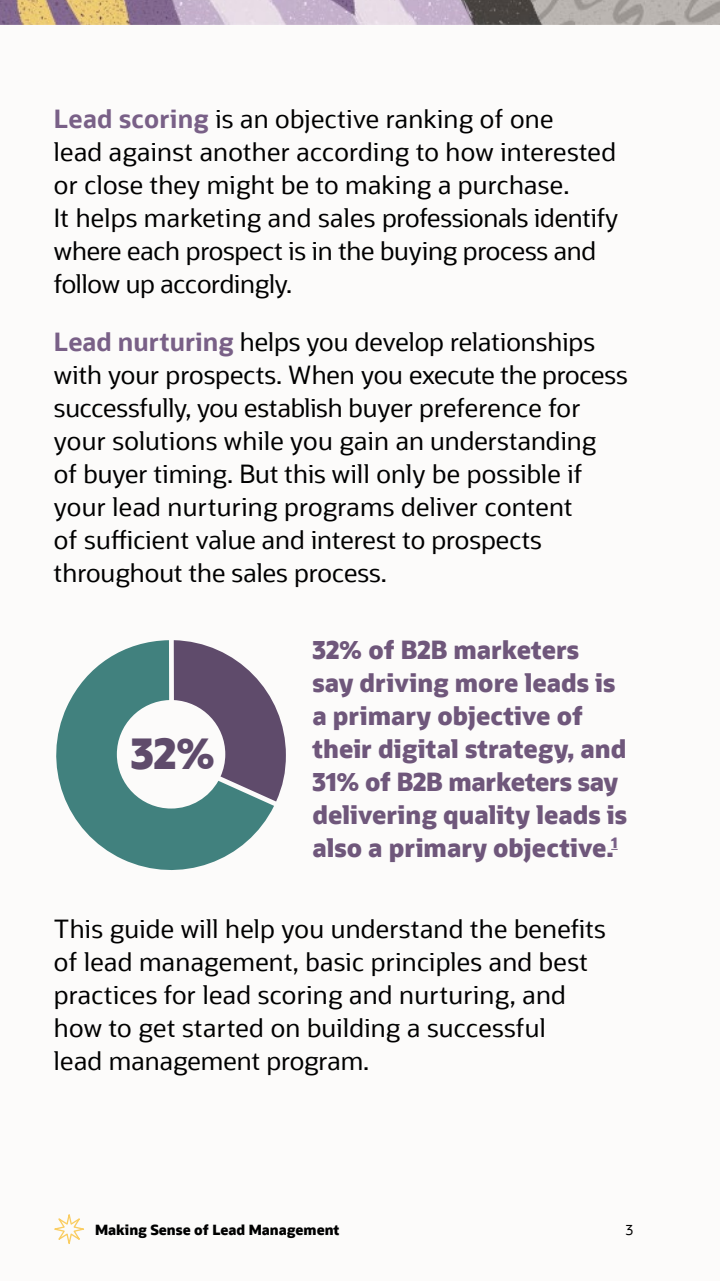
<style>
.page{position:relative;width:720px;height:1281px;background:#fff}
.page>*{position:absolute;margin:0;border:0;box-sizing:border-box;transform-origin:0 0}
.t1{font:800 42.4px "Oracle Sans";color:#5f4b6b}
.t2{font:25px/33px "Oracle Sans";letter-spacing:.01em;color:#000}
.t3{font:800 25px/33px "Oracle Sans";color:#6f577b}
.t4{font:800 14px "Oracle Sans";color:#000}
.t5{font:14px "Oracle Sans";color:#000}
.s1{font-weight:700;color:#796087}
</style>
<div class="page">
<div style="left:0;top:0;width:720px;height:1280px;background:#fcfbfa"></div>
<img style="left:0;top:0;width:720px;height:24px">
<svg style="left:56px;top:640px;width:218px;height:230px;fill:#41817e"></svg>
<svg style="left:174px;top:640px;width:112px;height:161px"></svg>
<svg style="left:54px;top:1214px;width:30px;height:29px"></svg>
<p class="t2" style="left:54px;top:102px;width:566px"><span class="s1">Lead scoring</span> is an objective ranking of one<br>lead against another according to how interested or close they might be to making a purchase.<br>It helps marketing and sales professionals identify where each prospect is in the buying process and follow up accordingly.</p>
<p class="t2" style="left:54px;top:325px;width:575px"><span class="s1">Lead nurturing</span> helps you develop relationships with your prospects. When you execute the process successfully, you establish buyer preference for your solutions while you gain an understanding<br>of buyer timing. But this will only be possible if your lead nurturing programs deliver content</p>
<p class="t2" style="left:54px;top:523px;width:489px">of sufficient value and interest to prospects</p>
<p class="t2" style="left:54px;top:556px;width:335px">throughout the sales process.</p>
<p class="t1" style="left:131px;top:726px;width:86px">32%</p>
<p class="t3" style="left:312px;top:633px;width:315px">32% of B2B marketers<br>say driving more leads is a primary objective of their digital strategy, and</p>
<p class="t3" style="left:312px;top:765px;width:316px">31% of B2B marketers say delivering quality leads is also a primary objective.<sup>1</sup></p>
<p class="t2" style="left:54px;top:912px;width:553px">This guide will help you understand the benefits</p>
<p class="t2" style="left:54px;top:945px;width:535px">of lead management, basic principles and best practices for lead scoring and nurturing, and how to get started on building a successful lead management program.</p>
<p class="t4" style="left:95px;top:1220px;width:246px">Making Sense of Lead Management</p>
<p class="t5" style="left:626px;top:1221px;width:9px">3</p>
</div>
